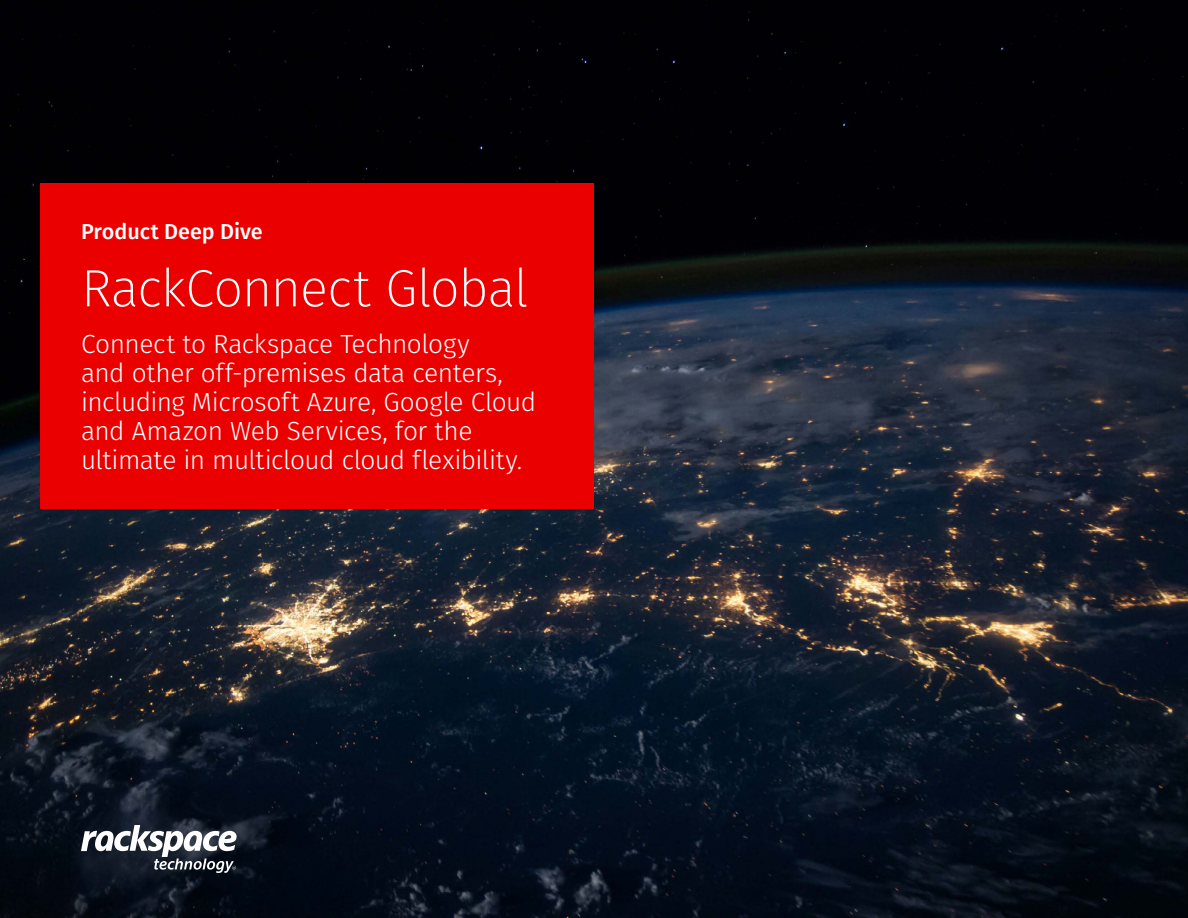
<style>
.page{position:relative;width:1188px;height:918px;background:#fff}
.page>*{position:absolute;margin:0;border:0;box-sizing:border-box;transform-origin:0 0}
.t1{font:200 52.5px "Fira Sans";letter-spacing:-.02em;color:#fff}
.t2{font:300 26.25px/28.8px "Fira Sans";letter-spacing:-.015em;color:#fff}
.t3{font:500 21.6px "Fira Sans";letter-spacing:-.005em;color:#fff}
</style>
<div class="page">
<img style="left:0;top:0;width:1188px;height:918px">
<div style="left:40px;top:184px;width:554px;height:325px;background:#eb0000"></div>
<svg style="left:81px;top:825px;width:156px;height:48px"></svg>
<p class="t3" style="left:81px;top:216px;width:183px">Product Deep Dive</p>
<h1 class="t1" style="left:81px;top:251px;width:449px">RackConnect Global</h1>
<p class="t2" style="left:81px;top:330px;width:457px">Connect to Rackspace Technology<br>and other off-premises data centers, including Microsoft Azure, Google Cloud and Amazon Web Services, for the ultimate in multicloud cloud flexibility.</p>
</div>
